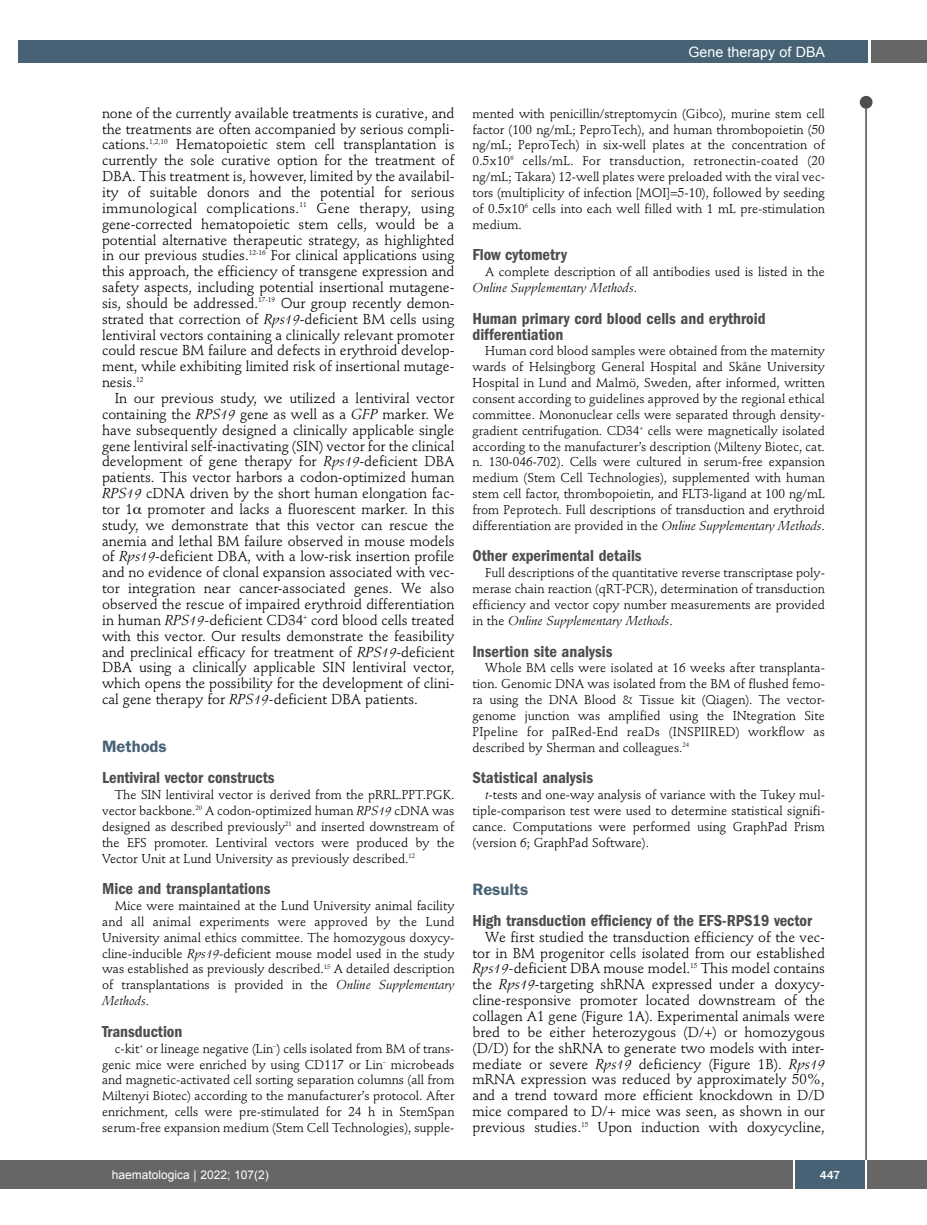
<style>
.page{position:relative;width:927px;height:1225px;background:#fff}
.page>*{position:absolute;margin:0;border:0;box-sizing:border-box;transform-origin:0 0}
.t1{font:600 condensed 16.5px/15.9px "Franklin Gothic";color:#4d4d4d}
.t2{font:600 16.5px "Franklin Gothic";color:#466274}
.t3{font:14.25px/15.9px "Stempel Schneidler";color:#000;text-align:justify}
.t4{font:14.25px "Arial";color:#fff}
.t5{font:12.75px/15.9px "Stempel Schneidler";color:#000;text-align:justify}
.t6{font:12px "Arial";color:#fff}
.t7{font:500 12px "Franklin Gothic";color:#fff}
.s1{font-style:italic}
</style>
<div class="page">
<div style="left:860px;top:96px;width:12px;height:13px;background:#4d4d4d;border-radius:50%"></div>
<hr style="left:865px;top:98px;width:2px;height:1062px;background:#4d4d4d">
<div style="left:871px;top:40px;width:56px;height:22px;background:#666"></div>
<div style="left:18px;top:40px;width:849px;height:22px;background:#466274"></div>
<div style="left:17px;top:1160px;width:910px;height:28px;background:#666"></div>
<div style="left:795px;top:1160px;width:70px;height:28px;background:#466274"></div>
<hr style="left:793px;top:1160px;width:2px;height:28px;background:#fff">
<hr style="left:865px;top:1160px;width:2px;height:28px;background:#fff">
<div style="left:0;top:1160px;width:17px;height:28px;background:#666"></div>
<p class="t4" style="left:688px;top:44px;width:138px">Gene therapy of DBA</p>
<p class="t3" style="left:102px;top:106px;width:354px">none of the currently available treatments is curative, and the treatments are often accompanied by serious compli&shy;cations.<sup>1,2,10</sup> Hematopoietic stem cell transplantation is currently the sole curative option for the treatment of DBA. This treatment is, however, limited by the availabil&shy;ity of suitable donors and the potential for serious immunological complications.<sup>11</sup> Gene therapy, using gene-corrected hematopoietic stem cells, would be a potential alternative therapeutic strategy, as highlighted in our previous studies.<sup>12-16</sup> For clinical applications using this approach, the efficiency of transgene expression and safety aspects, including potential insertional mutagene&shy;sis, should be addressed.<sup>17-19</sup> Our group recently demon&shy;strated that correction of <span class="s1">Rps19</span>-deficient BM cells using lentiviral vectors containing a clinically relevant promoter could rescue BM failure and defects in erythroid develop&shy;ment, while exhibiting limited risk of insertional mutage&shy;nesis.<sup>12</sup></p>
<p class="t3" style="left:102px;top:391px;width:354px;text-indent:13px">In our previous study, we utilized a lentiviral vector containing the <span class="s1">RPS19</span> gene as well as a <span class="s1">GFP</span> marker. We have subsequently designed a clinically applicable single gene lentiviral self-inactivating (SIN) vector for the clinical development of gene therapy for <span class="s1">Rps19</span>-deficient DBA patients. This vector harbors a codon-optimized human <span class="s1">RPS19</span> cDNA driven by the short human elongation fac&shy;tor 1 promoter and lacks a fluorescent marker. In this study, we demonstrate that this vector can rescue the anemia and lethal BM failure observed in mouse models of <span class="s1">Rps19</span>-deficient DBA, with a low-risk insertion profile and no evidence of clonal expansion associated with vec&shy;tor integration near cancer-associated genes. We also observed the rescue of impaired erythroid differentiation in human <span class="s1">RPS19-</span>deficient CD34<sup>+</sup> cord blood cells treated with this vector. Our results demonstrate the feasibility and preclinical efficacy for treatment of <span class="s1">RPS19</span>-deficient DBA using a clinically applicable SIN lentiviral vector, which opens the possibility for the development of clini&shy;cal gene therapy for <span class="s1">RPS19-</span>deficient DBA patients.</p>
<p class="t2" style="left:102px;top:741px;width:66px">Methods</p>
<p class="t1" style="left:102px;top:771px;width:174px">Lentiviral vector constructs</p>
<p class="t5" style="left:102px;top:788px;width:354px;text-indent:13px">The SIN lentiviral vector is derived from the pRRL.PPT.PGK. vector backbone.<sup>20</sup> A codon-optimized human <span class="s1">RPS19</span> cDNA was designed as described previously<sup>21</sup> and inserted downstream of the EFS promoter. Lentiviral vectors were produced by the Vector Unit at Lund University as previously described.<sup>12</sup></p>
<p class="t1" style="left:102px;top:882px;width:170px">Mice and transplantations</p>
<p class="t5" style="left:102px;top:899px;width:354px;text-indent:13px">Mice were maintained at the Lund University animal facility and all animal experiments were approved by the Lund University animal ethics committee. The homozygous doxycy&shy;cline-inducible <span class="s1">Rps19</span>-deficient mouse model used in the study was established as previously described.<sup>15</sup> A detailed description of transplantations is provided in the <span class="s1">Online Supplementary Methods</span>.</p>
<p class="t1" style="left:102px;top:1024px;width:82px">Transduction</p>
<p class="t5" style="left:102px;top:1041px;width:354px;text-indent:13px">c-kit<sup>+</sup> or lineage negative (Lin<sup>–</sup>) cells isolated from BM of trans&shy;genic mice were enriched by using CD117 or Lin<sup>–</sup> microbeads and magnetic-activated cell sorting separation columns (all from Miltenyi Biotec) according to the manufacturer’s protocol. After enrichment, cells were pre-stimulated for 24 h in StemSpan serum-free expansion medium (Stem Cell Technologies), supple-</p>
<p class="t5" style="left:472px;top:107px;width:354px">mented with penicillin/streptomycin (Gibco), murine stem cell factor (100 ng/mL; PeproTech), and human thrombopoietin (50 ng/mL; PeproTech) in six-well plates at the concentration of 0.5x10<sup>6</sup> cells/mL. For transduction, retronectin-coated (20 ng/mL; Takara) 12-well plates were preloaded with the viral vec&shy;tors (multiplicity of infection [MOI]=5-10), followed by seeding of 0.5x10<sup>6</sup> cells into each well filled with 1 mL pre-stimulation medium.</p>
<p class="t1" style="left:472px;top:248px;width:96px">Flow cytometry</p>
<p class="t5" style="left:472px;top:265px;width:354px;text-indent:13px">A complete description of all antibodies used is listed in the<br><span class="s1">Online Supplementary Methods</span>.</p>
<p class="t1" style="left:472px;top:312px;width:295px">Human primary cord blood cells and erythroid differentiation</p>
<p class="t5" style="left:472px;top:344px;width:354px;text-indent:13px">Human cord blood samples were obtained from the maternity wards of Helsingborg General Hospital and Skåne University Hospital in Lund and Malmö, Sweden, after informed, written consent according to guidelines approved by the regional ethical committee. Mononuclear cells were separated through density&shy;gradient centrifugation. CD34<sup>+</sup> cells were magnetically isolated according to the manufacturer’s description (Milteny Biotec, cat. n. 130-046-702). Cells were cultured in serum-free expansion medium (Stem Cell Technologies), supplemented with human stem cell factor, thrombopoietin, and FLT3-ligand at 100 ng/mL from Peprotech. Full descriptions of transduction and erythroid differentiation are provided in the <span class="s1">Online Supplementary Methods</span>.</p>
<p class="t1" style="left:472px;top:549px;width:171px">Other experimental details</p>
<p class="t5" style="left:472px;top:566px;width:354px;text-indent:13px">Full descriptions of the quantitative reverse transcriptase poly&shy;merase chain reaction (qRT-PCR), determination of transduction efficiency and vector copy number measurements are provided in the <span class="s1">Online Supplementary Methods</span>.</p>
<p class="t1" style="left:472px;top:644px;width:142px">Insertion site analysis</p>
<p class="t5" style="left:472px;top:661px;width:354px;text-indent:13px">Whole BM cells were isolated at 16 weeks after transplanta&shy;tion. Genomic DNA was isolated from the BM of flushed femo&shy;ra using the DNA Blood &amp; Tissue kit (Qiagen). The vector&shy;genome junction was amplified using the INtegration Site PIpeline for paIRed-End reaDs (INSPIIRED) workflow as described by Sherman and colleagues.<sup>24</sup></p>
<p class="t1" style="left:472px;top:771px;width:122px">Statistical analysis</p>
<p class="t5" style="left:472px;top:788px;width:354px;text-indent:13px"><span class="s1">t</span>-tests and one-way analysis of variance with the Tukey mul&shy;tiple-comparison test were used to determine statistical signifi&shy;cance. Computations were performed using GraphPad Prism (version 6; GraphPad Software).</p>
<p class="t2" style="left:472px;top:883px;width:57px">Results</p>
<p class="t1" style="left:472px;top:914px;width:341px">High transduction efficiency of the EFS-RPS19 vector</p>
<p class="t3" style="left:472px;top:930px;width:354px;text-indent:13px">We first studied the transduction efficiency of the vec&shy;tor in BM progenitor cells isolated from our established <span class="s1">Rps19-</span>deficient DBA mouse model.<sup>15</sup> This model contains the <span class="s1">Rps19</span>-targeting shRNA expressed under a doxycy&shy;cline-responsive promoter located downstream of the collagen A1 gene (Figure 1A). Experimental animals were bred to be either heterozygous (D/+) or homozygous (D/D) for the shRNA to generate two models with inter&shy;mediate or severe <span class="s1">Rps19</span> deficiency (Figure 1B). <span class="s1">Rps19 </span>mRNA expression was reduced by approximately 50%, and a trend toward more efficient knockdown in D/D mice compared to D/+ mice was seen, as shown in our previous studies.<sup>15</sup> Upon induction with doxycycline,</p>
<p class="t6" style="left:112px;top:1168px;width:158px">haematologica | 2022; 107(2)</p>
<p class="t7" style="left:820px;top:1167px;width:22px">447</p>
</div>
